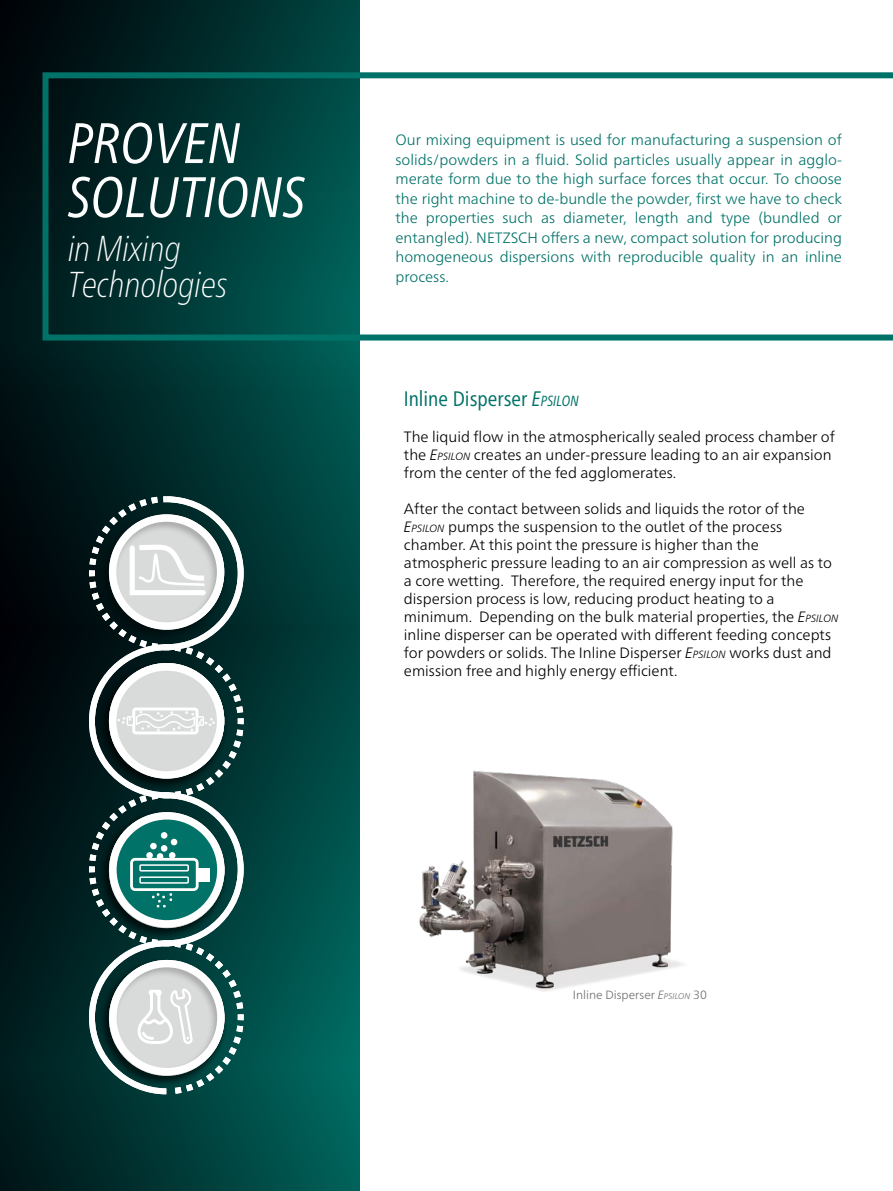
<style>
.page{position:relative;width:893px;height:1191px;background:#fff}
.page>*{position:absolute;margin:0;border:0;box-sizing:border-box;transform-origin:0 0}
.Headline_Titel_n{font:italic condensed 57px "Frutiger Neue LTW1 G";color:#fff}
.Headline_Titel_n-2{font:italic 100 condensed 36px/36px "Frutiger Neue LTW1 G";color:#fff}
.Subhead_1_grün_n{font:condensed 21px "Frutiger Neue LTW1 G";color:#007268}
.Fließtext_en_n{font:300 15px/18px "Frutiger Neue LTW1 G";color:#000}
.Fließtext_de_n{font:300 15px/19.5px "Frutiger Neue LTW1 G";color:#007268;text-align:justify}
.Bildunterschrift_n{font:300 12px "Frutiger Neue LTW1 G";color:#6e6e6e}
.s1{font-style:italic}
.s2{font-style:italic;font-size:14.7px}
.s3{font-style:italic;font-size:10.5px}
.s4{font-style:italic;font-size:8.4px}
</style>
<div class="page">
<img style="left:0;top:1068px;width:359px;height:123px">
<img style="left:0;top:394px;width:359px;height:230px">
<img style="left:0;top:624px;width:359px;height:444px">
<img style="left:0;top:0;width:359px;height:394px">
<svg style="left:43px;top:72px;width:850px;height:268px"></svg>
<svg style="left:89px;top:496px;width:155px;height:598px"></svg>
<img style="left:359px;top:751px;width:325px;height:248px">
<p class="Headline_Titel_n" style="left:68px;top:102px;width:174px">PROVEN</p>
<p class="Headline_Titel_n" style="left:68px;top:156px;width:239px">SOLUTIONS</p>
<p class="Headline_Titel_n-2" style="left:68px;top:227px;width:161px">in Mixing<br>Technologies</p>
<p class="Fließtext_de_n" style="left:395px;top:130px;width:448px">Our mixing equipment is used for manufacturing a suspension of solids/powders in a fluid. Solid particles usually appear in agglo&shy;merate form due to the high surface forces that occur. To choose the right machine to de-bundle the powder, first we have to check the properties such as diameter, length and type (bundled or entangled). NETZSCH offers a new, compact solution for producing homogeneous dispersions with reproducible quality in an inline process.</p>
<p class="Subhead_1_grün_n" style="left:404px;top:383px;width:177px">Inline Disperser <span class="s1">E</span><span class="s2">PSILON</span></p>
<p class="Fließtext_en_n" style="left:404px;top:427px;width:432px">The liquid flow in the atmospherically sealed process chamber of the <span class="s1">E</span><span class="s3">PSILON</span> creates an under-pressure leading to an air expansion from the center of the fed agglomerates.</p>
<p class="Fließtext_en_n" style="left:404px;top:499px;width:436px">After the contact between solids and liquids the rotor of the <span class="s1">E</span><span class="s3">PSILON</span> pumps the suspension to the outlet of the process chamber. At this point the pressure is higher than the atmospheric pressure leading to an air compression as well as to a core wetting. Therefore, the required energy input for the dispersion process is low, reducing product heating to a minimum. Depending on the bulk material properties, the <span class="s1">E</span><span class="s3">PSILON </span>inline disperser can be operated with different feeding concepts for powders or solids. The Inline Disperser <span class="s1">E</span><span class="s3">PSILON</span> works dust and emission free and highly energy efficient.</p>
<p class="Bildunterschrift_n" style="left:573px;top:987px;width:136px">Inline Disperser <span class="s1">E</span><span class="s4">PSILON</span> 30</p>
</div>
